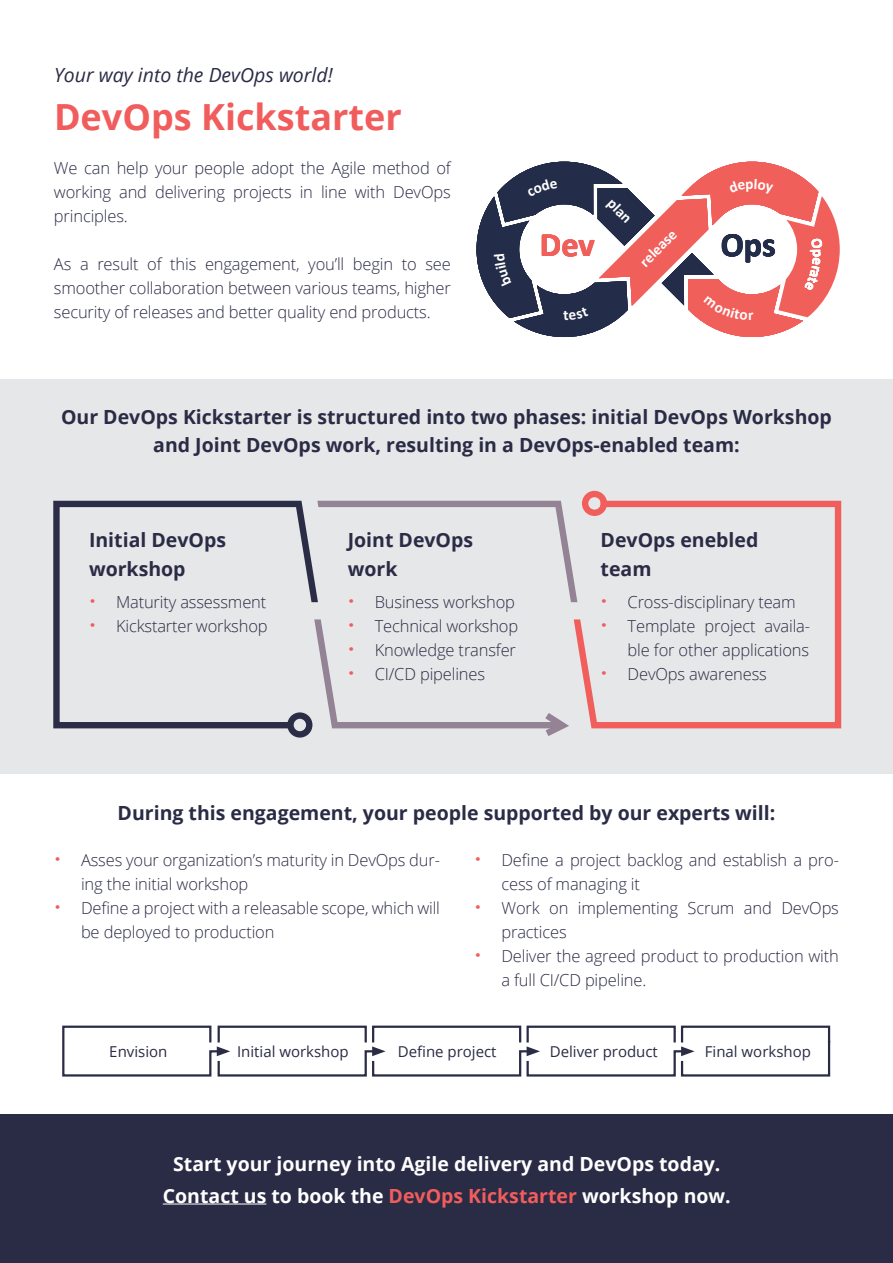
<style>
.page{position:relative;width:893px;height:1263px;background:#fff}
.page>*{position:absolute;margin:0;border:0;box-sizing:border-box;transform-origin:0 0}
.t1{font:700 36px "Open Sans";color:#f15d5c}
.t2{font:700 34.2px "Calibri";color:#f15f5b}
.t3{font:700 34.2px "Calibri";color:#232c48}
.t4{font:700 19.5px/28.5px "Open Sans";color:#2a2b45}
.t5{font:700 19.5px/31.5px "Open Sans";color:#fff;text-align:center}
.t6{font:italic 19.5px "Open Sans";color:#2a2b45}
.t7{font:300 16.5px/24px "Open Sans";letter-spacing:-.01em;color:#2a2b45}
.t8{font:700 15.15px "Calibri";color:#fff}
.t9{font:15px "Open Sans";color:#2a2b45}
.s1{color:#f15d5c}
</style>
<div class="page">
<div style="left:0;top:380px;width:893px;height:394px;background:#e6e7e8"></div>
<div style="left:0;top:1114px;width:893px;height:149px;background:#2a2b45"></div>
<hr style="left:163px;top:1203px;width:103px;height:1px;background:#fff">
<svg style="left:53px;top:501px;width:265px;height:227px"></svg>
<svg style="left:574px;top:501px;width:267px;height:227px"></svg>
<svg style="left:62px;top:1025px;width:769px;height:52px"></svg>
<svg style="left:287px;top:619px;width:282px;height:118px"></svg>
<svg style="left:317px;top:491px;width:290px;height:111px"></svg>
<svg style="left:602px;top:623px;width:4px;height:3px"></svg>
<svg style="left:602px;top:671px;width:4px;height:3px"></svg>
<svg style="left:476px;top:162px;width:364px;height:175px"></svg>
<p class="t6" style="left:54px;top:62px;width:280px">Your way into the DevOps world!</p>
<h1 class="t1" style="left:54px;top:92px;width:349px">DevOps Kickstarter</h1>
<p class="t7" style="left:54px;top:156px;width:398px;text-align:justify">We can help your people adopt the Agile method of working and delivering projects in line with DevOps principles.</p>
<p class="t7" style="left:54px;top:252px;width:398px;text-align:justify">As a result of this engagement, you’ll begin to see smoother collaboration between various teams, higher security of releases and better quality end products.</p>
<p class="t8" style="left:618px;top:193px;width:29px;rotate:45deg">plan</p>
<p class="t8" style="left:635px;top:256px;width:47px;rotate:-45deg">release</p>
<h2 class="t2" style="left:540px;top:220px;width:56px">Dev</h2>
<h2 class="t3" style="left:721px;top:220px;width:56px">Ops</h2>
<p class="t8" style="left:748px;top:304px;width:7px">r</p>
<p class="t4" style="left:61px;top:402px;width:772px;text-align:center">Our DevOps Kickstarter is structured into two phases: initial DevOps Workshop and Joint DevOps work, resulting in a DevOps-enabled team:</p>
<p class="t4" style="left:89px;top:525px;width:139px">Initial DevOps workshop</p>
<p class="t4" style="left:348px;top:525px;width:127px">Joint DevOps work</p>
<p class="t4" style="left:601px;top:525px;width:159px">DevOps enebled team</p>
<p class="t7" style="left:116px;top:589px;width:153px">Maturity assessment<br>Kickstarter workshop</p>
<p class="t7" style="left:375px;top:589px;width:145px">Business workshop<br>Technical workshop<br>Knowledge transfer<br>CI/CD pipelines</p>
<p class="t7" style="left:628px;top:589px;width:184px">Cross-disciplinary team<br>Template project availa&shy;ble for other applications<br>DevOps awareness</p>
<p class="t4" style="left:118px;top:798px;width:659px">During this engagement, your people supported by our experts will:</p>
<p class="t7" style="left:81px;top:847px;width:361px">Asses your organization’s maturity in DevOps dur&shy;ing the initial workshop<br>Define a project with a releasable scope, which will be deployed to production</p>
<p class="t7" style="left:501px;top:847px;width:339px">Define a project backlog and establish a pro&shy;cess of managing it<br>Work on implementing Scrum and DevOps practices<br>Deliver the agreed product to production with a full CI/CD pipeline.</p>
<p class="t9" style="left:109px;top:1041px;width:60px">Envision</p>
<p class="t9" style="left:237px;top:1041px;width:113px">Initial workshop</p>
<p class="t9" style="left:398px;top:1041px;width:100px">Define project</p>
<p class="t9" style="left:550px;top:1041px;width:110px">Deliver product</p>
<p class="t9" style="left:705px;top:1041px;width:108px">Final workshop</p>
<p class="t5" style="left:163px;top:1148px;width:570px">Start your journey into Agile delivery and DevOps today.<br>Contact us to book the <span class="s1">DevOps Kickstarter</span> workshop now.</p>
</div>
